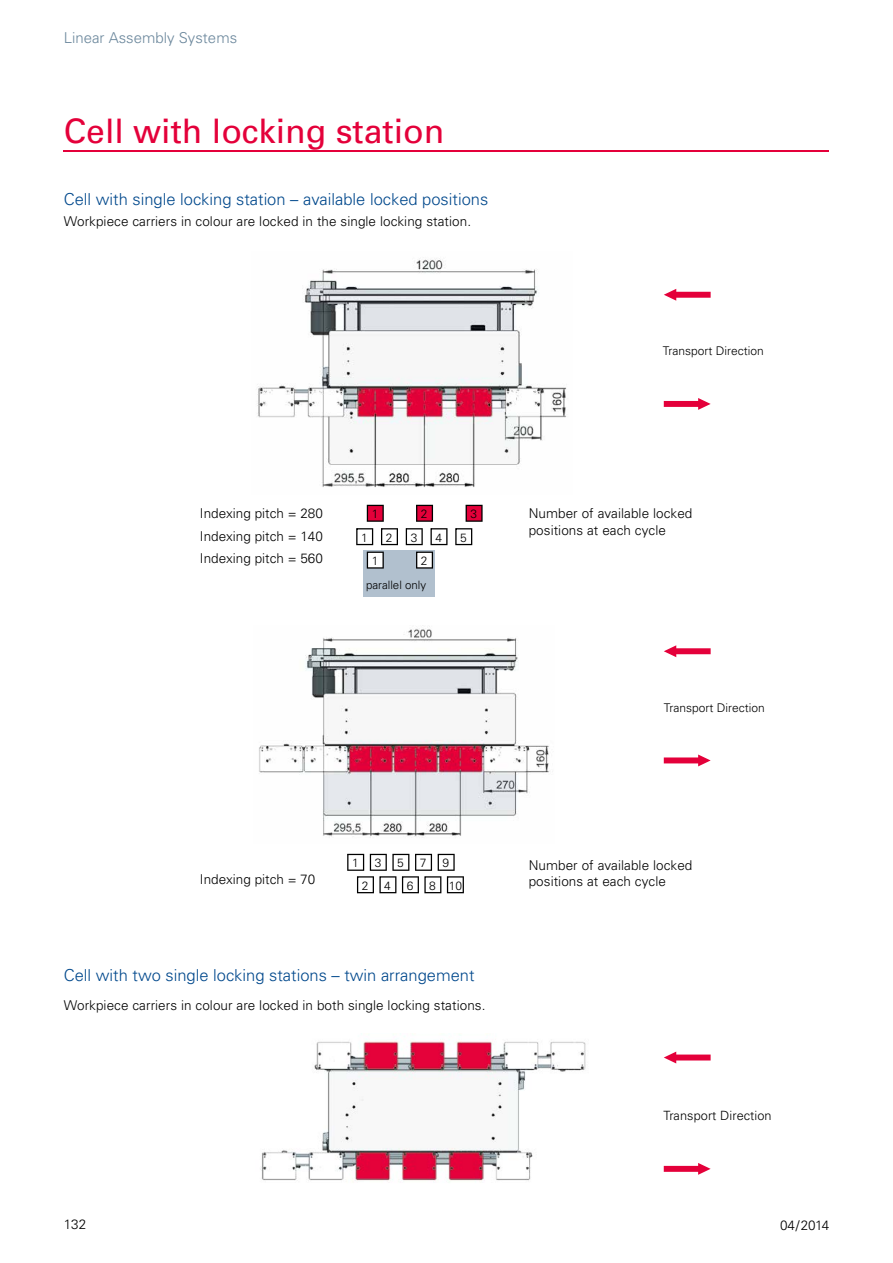
<style>
.page{position:relative;width:893px;height:1263px;background:#fff}
.page>*{position:absolute;margin:0;border:0;box-sizing:border-box;transform-origin:0 0}
.t1{font:33.75px "Univers";color:#e4003a}
.t2{font:300 16.5px "Univers";color:#00488c}
.t3{font:300 15px "Univers";color:#6b879c}
.t4{font:300 13.5px/22.2px "Univers";letter-spacing:.005em;color:#000}
.t5{font:300 12.75px "Univers";letter-spacing:.005em;color:#000}
.t6{font:300 12px "Univers";color:#000}
.t7{font:300 11.55px "Univers";color:#000}
</style>
<div class="page">
<hr style="left:64px;top:151px;width:765px;height:1px;background:#e4003a">
<div style="left:363px;top:550px;width:72px;height:46px;background:#b1c0ce"></div>
<svg style="left:664px;top:1163px;width:47px;height:12px"></svg>
<svg style="left:664px;top:1051px;width:47px;height:12px"></svg>
<img style="left:260px;top:1033px;width:326px;height:148px">
<img style="left:259px;top:625px;width:291px;height:213px">
<img style="left:257px;top:258px;width:310px;height:229px">
<svg style="left:664px;top:398px;width:47px;height:12px"></svg>
<svg style="left:664px;top:754px;width:47px;height:12px"></svg>
<svg style="left:664px;top:289px;width:47px;height:12px"></svg>
<svg style="left:664px;top:645px;width:47px;height:12px"></svg>
<svg style="left:367px;top:505px;width:17px;height:17px"></svg>
<svg style="left:356px;top:528px;width:17px;height:17px"></svg>
<svg style="left:367px;top:552px;width:17px;height:17px"></svg>
<svg style="left:416px;top:552px;width:17px;height:17px"></svg>
<svg style="left:381px;top:528px;width:17px;height:17px"></svg>
<svg style="left:406px;top:528px;width:17px;height:17px"></svg>
<svg style="left:430px;top:528px;width:17px;height:17px"></svg>
<svg style="left:455px;top:528px;width:17px;height:17px"></svg>
<svg style="left:416px;top:505px;width:17px;height:17px"></svg>
<svg style="left:466px;top:505px;width:17px;height:17px"></svg>
<svg style="left:347px;top:854px;width:117px;height:39px"></svg>
<p class="t3" style="left:64px;top:29px;width:175px">Linear Assembly Systems</p>
<h1 class="t1" style="left:64px;top:110px;width:382px">Cell with locking station</h1>
<p class="t2" style="left:64px;top:189px;width:426px">Cell with single locking station – available locked positions</p>
<p class="t4" style="left:64px;top:210px;width:409px">Workpiece carriers in colour are locked in the single locking station.</p>
<p class="t6" style="left:663px;top:344px;width:102px">Transport Direction</p>
<p class="t4" style="left:200px;top:502px;width:124px;text-align:justify">Indexing pitch = 280<br>Indexing pitch = 140<br>Indexing pitch = 560</p>
<p class="t4" style="left:529px;top:505px;width:165px;line-height:16.2px">Number of available locked positions at each cycle</p>
<p class="t6" style="left:421px;top:507px;width:8px">2</p>
<p class="t6" style="left:470px;top:507px;width:8px">3</p>
<p class="t6" style="left:372px;top:507px;width:8px">1</p>
<p class="t6" style="left:386px;top:530px;width:8px">2</p>
<p class="t6" style="left:411px;top:530px;width:8px">3</p>
<p class="t6" style="left:435px;top:530px;width:8px">4</p>
<p class="t6" style="left:460px;top:530px;width:8px">5</p>
<p class="t6" style="left:361px;top:530px;width:8px">1</p>
<p class="t6" style="left:372px;top:553px;width:8px">1</p>
<p class="t6" style="left:421px;top:553px;width:8px">2</p>
<p class="t7" style="left:366px;top:578px;width:62px">parallel only</p>
<p class="t6" style="left:664px;top:700px;width:102px">Transport Direction</p>
<p class="t4" style="left:200px;top:867px;width:117px">Indexing pitch = 70</p>
<p class="t6" style="left:352px;top:856px;width:8px">1</p>
<p class="t6" style="left:375px;top:856px;width:8px">3</p>
<p class="t6" style="left:397px;top:856px;width:8px">5</p>
<p class="t6" style="left:420px;top:856px;width:8px">7</p>
<p class="t6" style="left:442px;top:856px;width:8px">9</p>
<p class="t6" style="left:362px;top:878px;width:8px">2</p>
<p class="t6" style="left:384px;top:878px;width:8px">4</p>
<p class="t6" style="left:407px;top:878px;width:8px">6</p>
<p class="t6" style="left:429px;top:878px;width:34px">8 10</p>
<p class="t2" style="left:64px;top:965px;width:412px">Cell with two single locking stations – twin arrangement</p>
<p class="t4" style="left:64px;top:994px;width:423px">Workpiece carriers in colour are locked in both single locking stations.</p>
<p class="t4" style="left:529px;top:856px;width:165px;line-height:16.2px">Number of available locked positions at each cycle</p>
<p class="t5" style="left:663px;top:1108px;width:110px">Transport Direction</p>
<p class="t4" style="left:64px;top:1213px;width:24px">132</p>
<p class="t4" style="left:780px;top:1213px;width:51px">04/2014</p>
</div>
